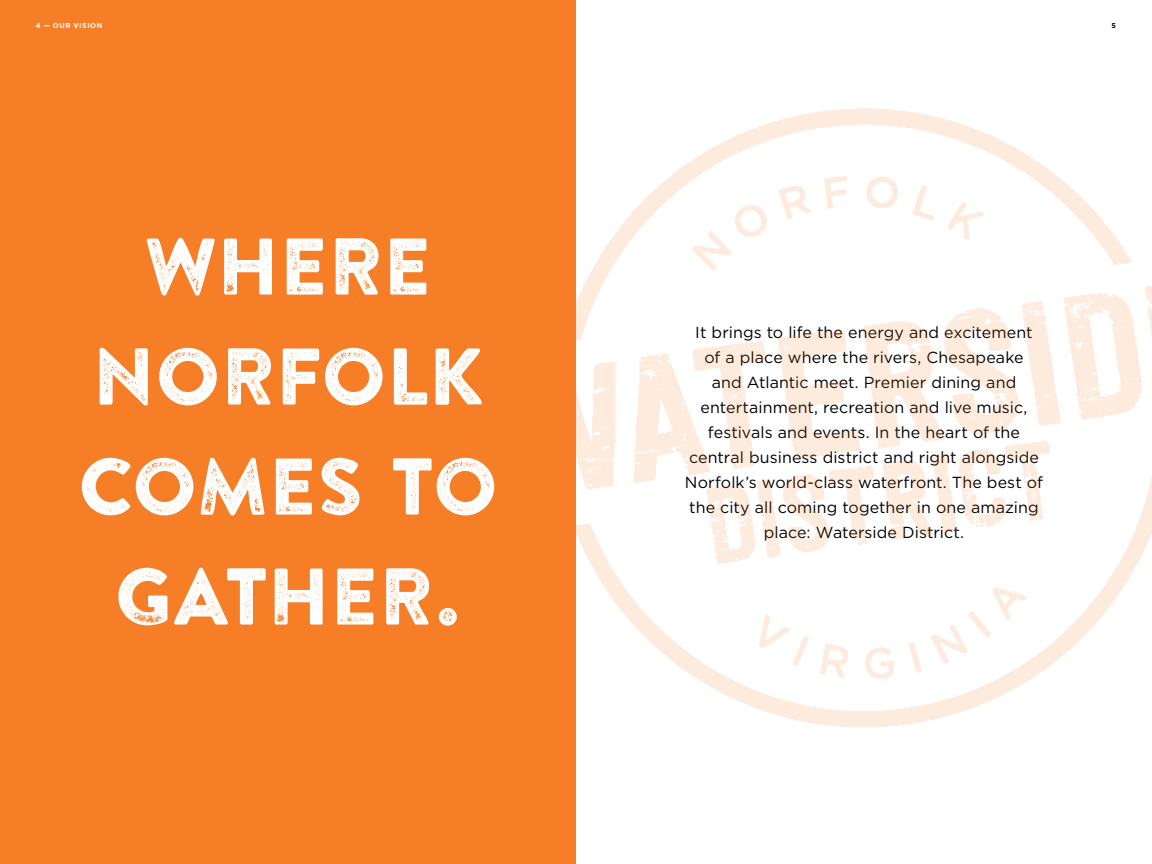
<style>
.page{position:relative;width:1152px;height:864px;background:#fff}
.page>*{position:absolute;margin:0;border:0;box-sizing:border-box;transform-origin:0 0}
.t1{font:80px/110px "Brandon Printed Two";letter-spacing:-.02em;color:#fff;text-align:center}
.t2{font:16px/25px "Gotham";letter-spacing:.005em;color:#000;text-align:center}
.t3{font:700 7px "Gotham";letter-spacing:.085em;color:#fff}
.t4{font:700 7px "Gotham";color:#000}
</style>
<div class="page">
<div style="left:0;top:0;width:576px;height:864px;background:#f57e27"></div>
<img style="left:576px;top:109px;width:576px;height:618px">
<p class="t3" style="left:36px;top:21px;width:68px">4 — OUR VISION</p>
<p class="t4" style="left:1112px;top:21px;width:6px">5</p>
<h1 class="t1" style="left:77px;top:210px;width:423px">WHERE<br>NORFOLK<br>COMES TO<br>GATHER.</h1>
<p class="t2" style="left:685px;top:319px;width:360px">It brings to life the energy and excitement<br>of a place where the rivers, Chesapeake<br>and Atlantic meet. Premier dining and entertainment, recreation and live music, festivals and events. In the heart of the central business district and right alongside Norfolk’s world-class waterfront. The best of the city all coming together in one amazing place: Waterside District.</p>
</div>
